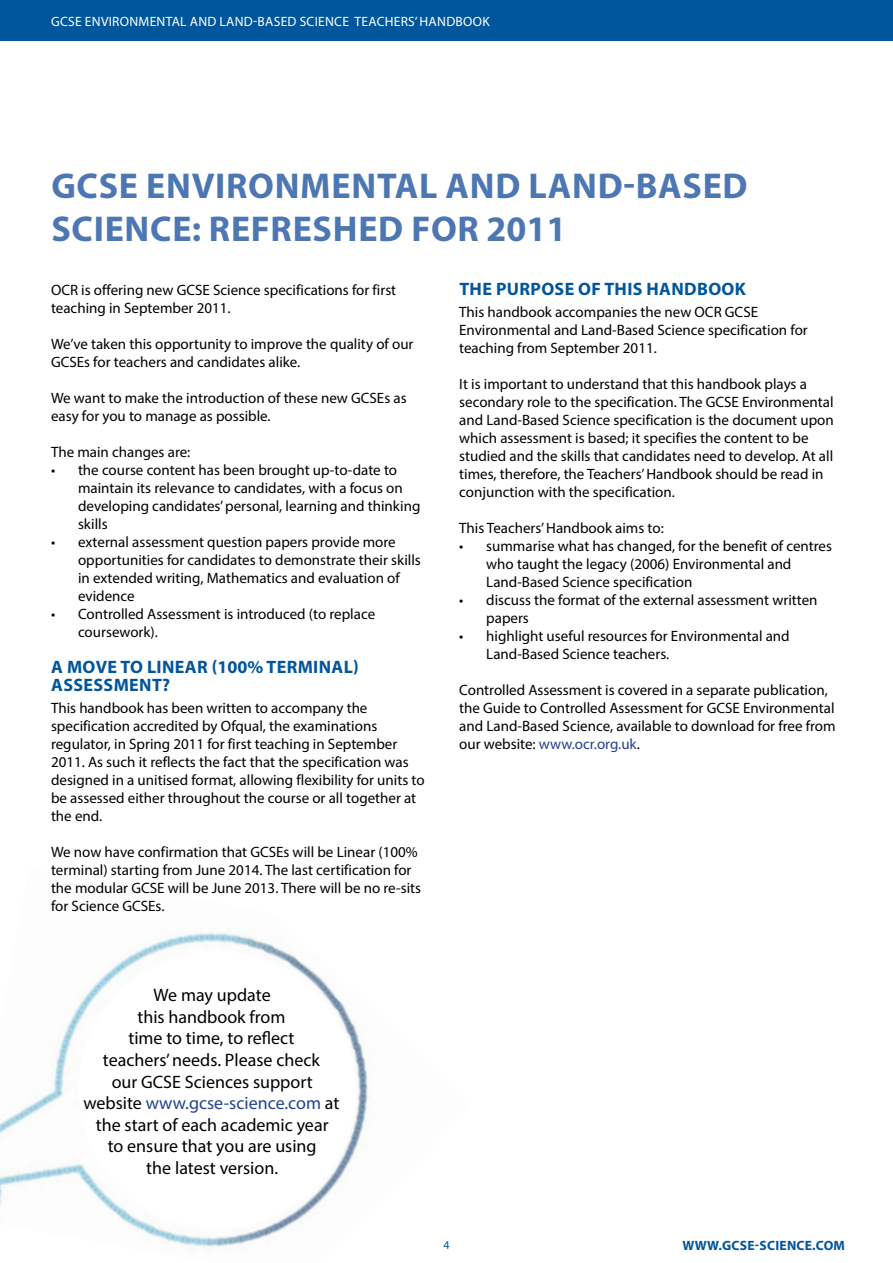
<style>
.page{position:relative;width:893px;height:1263px;background:#fff}
.page>*{position:absolute;margin:0;border:0;box-sizing:border-box;transform-origin:0 0}
.t1{font:700 36px "Myriad Pro";letter-spacing:.02em;color:#4d77b2}
.t2{font:18px/21.6px "Myriad Pro";color:#000;text-align:center}
.t3{font:700 18px "Myriad Pro";letter-spacing:.02em;color:#00569c}
.t4{font:15px/18px "Myriad Pro";color:#000}
.t5{font:13.5px "Myriad Pro";letter-spacing:.02em;color:#fff}
.t6{font:700 13.5px "Myriad Pro";letter-spacing:.02em;color:#00569c}
.t7{font:12px "Myriad Pro";color:#00569c}
.s1{color:#25408f}
</style>
<div class="page">
<div style="left:0;top:0;width:893px;height:40px;background:#00569c"></div>
<img style="left:0;top:931px;width:255px;height:316px">
<svg style="left:66px;top:938px;width:303px;height:302px"></svg>
<p class="t5" style="left:51px;top:13px;width:388px">GCSE environmental and land-based science TEACHERS’ HANDBOO</p>
<p class="t5" style="left:482px;top:13px;width:9px">K</p>
<h1 class="t1" style="left:51px;top:162px;width:46px">GCSE</h1>
<h1 class="t1" style="left:146px;top:162px;width:104px">ENVIRON</h1>
<h1 class="t1" style="left:300px;top:162px;width:53px">MENTAL</h1>
<h1 class="t1" style="left:446px;top:162px;width:26px">AND</h1>
<h1 class="t1" style="left:528px;top:162px;width:24px">LAND</h1>
<h1 class="t1" style="left:623px;top:162px;width:35px">-BASED</h1>
<h1 class="t1" style="left:51px;top:205px;width:76px">SCIENCE</h1>
<h1 class="t1" style="left:192px;top:205px;width:376px">: REFRESHED FOR 2011</h1>
<p class="t4" style="left:51px;top:281px;width:347px">OCR is offering new GCSE Science specifications for first teaching in September 2011.</p>
<p class="t4" style="left:51px;top:335px;width:364px">We’ve taken this opportunity to improve the quality of our<br>GCSEs for teachers and candidates alike.</p>
<p class="t4" style="left:51px;top:389px;width:357px">We want to make the introduction of these new GCSEs as easy for you to manage as possible.</p>
<p class="t4" style="left:51px;top:443px;width:141px">The main changes are:</p>
<p class="t4" style="left:78px;top:461px;width:344px;text-indent:-27px">• the course content has been brought up-to-date to maintain its relevance to candidates, with a focus on developing candidates’ personal, learning and thinking skills</p>
<p class="t4" style="left:78px;top:533px;width:344px;text-indent:-27px">• external assessment question papers provide more opportunities for candidates to demonstrate their skills in extended writing, Mathematics and evaluation of evidence</p>
<p class="t4" style="left:78px;top:605px;width:299px;text-indent:-27px">• Controlled Assessment is introduced (to replace coursework).</p>
<p class="t3" style="left:51px;top:655px;width:123px">A MOVE TO LINEAR</p>
<p class="t3" style="left:212px;top:655px;width:119px">(100% TERMINAL</p>
<p class="t3" style="left:353px;top:655px;width:7px">)</p>
<p class="t3" style="left:51px;top:673px;width:12px">ASSESS</p>
<p class="t3" style="left:114px;top:673px;width:58px">MENT?</p>
<p class="t4" style="left:51px;top:699px;width:375px">This handbook has been written to accompany the specification accredited by Ofqual, the examinations regulator, in Spring 2011 for first teaching in September 2011. As such it reflects the fact that the specification was designed in a unitised format, allowing flexibility for units to be assessed either throughout the course or all together at the end.</p>
<p class="t4" style="left:51px;top:843px;width:372px">We now have confirmation that GCSEs will be Linear (100% terminal) starting from June 2014. The last certification for the modular GCSE will be June 2013. There will be no re-sits for Science GCSEs.</p>
<p class="t3" style="left:459px;top:277px;width:94px">THE PURPOSE</p>
<p class="t3" style="left:578px;top:277px;width:82px">OF THISHANDBOOK</p>
<p class="t4" style="left:459px;top:303px;width:350px">This handbook accompanies the new OCR GCSE<br>Environmental and Land-Based Science specification for teaching from September 2011.</p>
<p class="t4" style="left:459px;top:375px;width:376px">It is important to understand that this handbook plays a secondary role to the specification. The GCSE Environmental and Land-Based Science specification is the document upon which assessment is based; it specifies the content to be studied and the skills that candidates need to develop. At all times, therefore, the Teachers’ Handbook should be read in conjunction with the specification.</p>
<p class="t4" style="left:459px;top:519px;width:206px">This Teachers’ Handbook aims to:</p>
<p class="t4" style="left:486px;top:537px;width:347px;text-indent:-27px">• summarise what has changed, for the benefit of centres who taught the legacy (2006) Environmental and<br>Land-Based Science specification</p>
<p class="t4" style="left:486px;top:591px;width:333px;text-indent:-27px">• discuss the format of the external assessment written papers</p>
<p class="t4" style="left:486px;top:627px;width:305px;text-indent:-27px">• highlight useful resources for Environmental and<br>Land-Based Science teachers.</p>
<p class="t4" style="left:459px;top:681px;width:378px">Controlled Assessment is covered in a separate publication, the Guide to Controlled Assessment for GCSE Environmental and Land-Based Science, available to download for free from our website: <span class="s1">www.ocr.org.uk</span>.</p>
<p class="t2" style="left:83px;top:984px;width:257px">We may update<br>this handbook from<br>time to time, to reflect<br>teachers’ needs. Please check<br>our GCSE Sciences support website <span class="s1">www.gcse-science.com</span> at the start of each academic year<br>to ensure that you are using<br>the latest version.</p>
<p class="t7" style="left:443px;top:1237px;width:8px">4</p>
<p class="t6" style="left:683px;top:1236px;width:106px">WWW.GCSE-SCIENCE</p>
<p class="t6" style="left:812px;top:1236px;width:34px">.COM</p>
</div>
